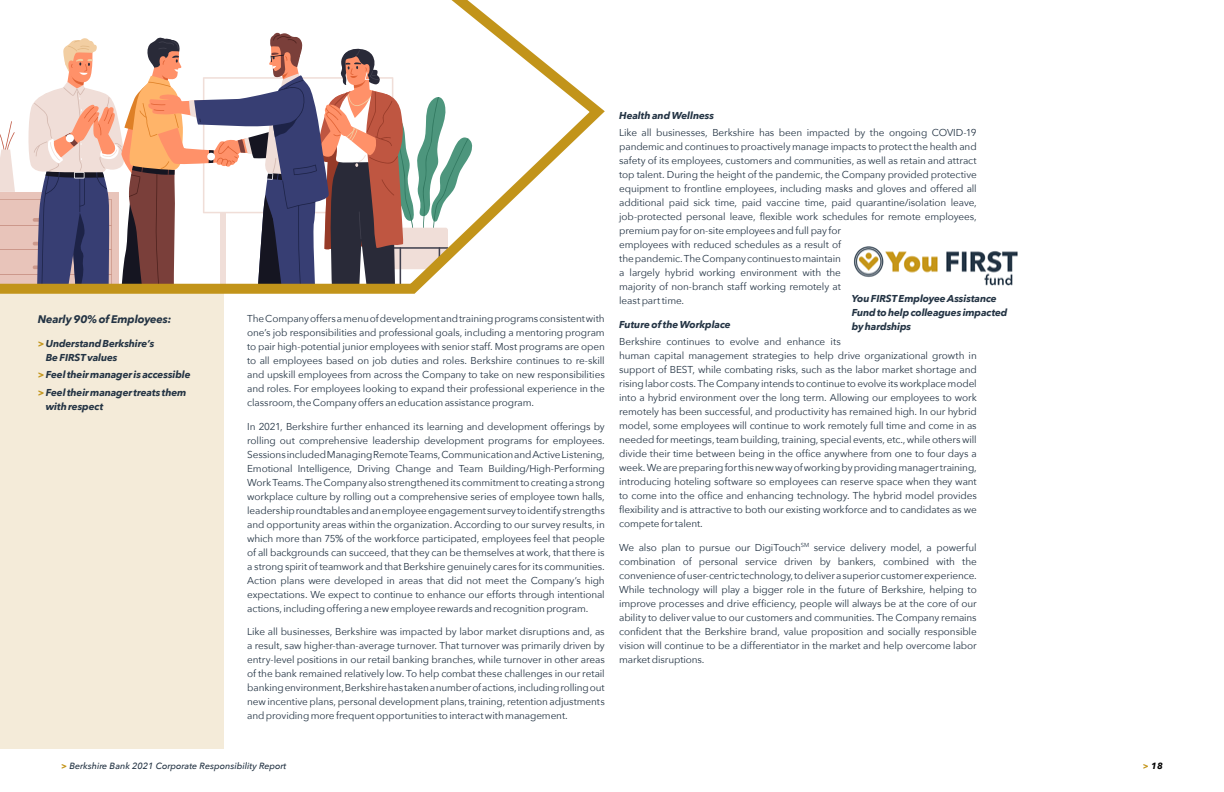
<style>
.page{position:relative;width:1224px;height:792px;background:#fff}
.page>*{position:absolute;margin:0;border:0;box-sizing:border-box;transform-origin:0 0}
.t1{font:italic 700 11px "Avenir Next";letter-spacing:-.01em;color:#243444}
.t2{font:10px/14px "Avenir Next";letter-spacing:-.01em;color:#243444;text-align:justify}
.t3{font:italic 700 10px/14px "Avenir Next";letter-spacing:-.01em;color:#243444}
.t4{font:italic 500 9px "Avenir Next";color:#243444}
.t5{font:italic 700 9px "Avenir Next";color:#000}
.s1{color:#c3951a}
.s2{font-weight:700;color:#c3951a}
</style>
<div class="page">
<div style="left:0;top:270px;width:223px;height:479px;background:#f4ebd9"></div>
<svg style="left:0;top:0;width:605px;height:299px"></svg>
<img style="left:854px;top:246px;width:164px;height:40px">
<p class="t1" style="left:38px;top:310px;width:135px">Nearly 90% of Employees:</p>
<p class="t3" style="left:46px;top:336px;width:110px;text-indent:-8px"><span class="s1">&gt;</span> Understand Berkshire’s<br>Be FIRST values</p>
<p class="t3" style="left:38px;top:366px;width:154px;line-height:17.6px"><span class="s1">&gt;</span> Feel their manager is accessible <span class="s1">&gt;</span> Feel their manager treats them</p>
<p class="t3" style="left:46px;top:399px;width:59px">with respect</p>
<p class="t2" style="left:247px;top:312px;width:359px">The Company offers a menu of development and training programs consistent with one’s job responsibilities and professional goals, including a mentoring program to pair high-potential junior employees with senior staff. Most programs are open to all employees based on job duties and roles. Berkshire continues to re-skill and upskill employees from across the Company to take on new responsibilities and roles. For employees looking to expand their professional experience in the classroom, the Company offers an education assistance program.</p>
<p class="t2" style="left:247px;top:419px;width:359px">In 2021, Berkshire further enhanced its learning and development offerings by rolling out comprehensive leadership development programs for employees.<br>Sessions included Managing Remote Teams, Communication and Active Listening, Emotional Intelligence, Driving Change and Team Building/High-Performing Work Teams. The Company also strengthened its commitment to creating a strong workplace culture by rolling out a comprehensive series of employee town halls, leadership roundtables and an employee engagement survey to identify strengths and opportunity areas within the organization. According to our survey results, in which more than 75% of the workforce participated, employees feel that people of all backgrounds can succeed, that they can be themselves at work, that there is a strong spirit of teamwork and that Berkshire genuinely cares for its communities.<br>Action plans were developed in areas that did not meet the Company’s high expectations. We expect to continue to enhance our efforts through intentional actions, including offering a new employee rewards and recognition program.</p>
<p class="t2" style="left:247px;top:624px;width:359px">Like all businesses, Berkshire was impacted by labor market disruptions and, as a result, saw higher-than-average turnover. That turnover was primarily driven by entry-level positions in our retail banking branches, while turnover in other areas of the bank remained relatively low. To help combat these challenges in our retail banking environment, Berkshire has taken a number of actions, including rolling out new incentive plans, personal development plans, training, retention adjustments and providing more frequent opportunities to interact with management.</p>
<p class="t3" style="left:619px;top:108px;width:97px">Health and Wellness</p>
<p class="t2" style="left:619px;top:126px;width:359px;text-align:left">Like all businesses, Berkshire has been impacted by the ongoing COVID-19 pandemic and continues to proactively manage impacts to protect the health and safety of its employees, customers and communities, as well as retain and attract top talent. During the height of the pandemic, the Company provided protective equipment to frontline employees, including masks and gloves and offered all additional paid sick time, paid vaccine time, paid quarantine/isolation leave, job-protected personal leave, flexible work schedules for remote employees, premium pay for on-site employees and full pay for<br>employees with reduced schedules as a result of<br>the pandemic. The Company continues to maintain<br>a largely hybrid working environment with the<br>majority of non-branch staff working remotely at<br>least part time.</p>
<p class="t3" style="left:619px;top:317px;width:113px">Future of the Workplace</p>
<p class="t2" style="left:619px;top:335px;width:359px;text-align:left">Berkshire continues to evolve and enhance its<br>human capital management strategies to help drive organizational growth in support of BEST, while combating risks, such as the labor market shortage and rising labor costs. The Company intends to continue to evolve its workplace model into a hybrid environment over the long term. Allowing our employees to work remotely has been successful, and productivity has remained high. In our hybrid model, some employees will continue to work remotely full time and come in as needed for meetings, team building, training, special events, etc., while others will divide their time between being in the office anywhere from one to four days a week. We are preparing for this new way of working by providing manager training, introducing hoteling software so employees can reserve space when they want to come into the office and enhancing technology. The hybrid model provides flexibility and is attractive to both our existing workforce and to candidates as we compete for talent.</p>
<p class="t2" style="left:619px;top:540px;width:359px">We also plan to pursue our DigiTouch<sup>SM</sup> service delivery model, a powerful combination of personal service driven by bankers, combined with the convenience of user-centric technology, to deliver a superior customer experience.<br>While technology will play a bigger role in the future of Berkshire, helping to improve processes and drive efficiency, people will always be at the core of our ability to deliver value to our customers and communities. The Company remains confident that the Berkshire brand, value proposition and socially responsible vision will continue to be a differentiator in the market and help overcome labor market disruptions.</p>
<p class="t3" style="left:852px;top:292px;width:157px">You FIRST Employee Assistance<br>Fund to help colleagues impacted by hardships</p>
<p class="t4" style="left:61px;top:758px;width:227px"><span class="s2">&gt;</span> Berkshire Bank 2021 Corporate Responsibility Report</p>
<p class="t5" style="left:1143px;top:758px;width:21px"><span class="s1">&gt;</span> 18</p>
</div>
